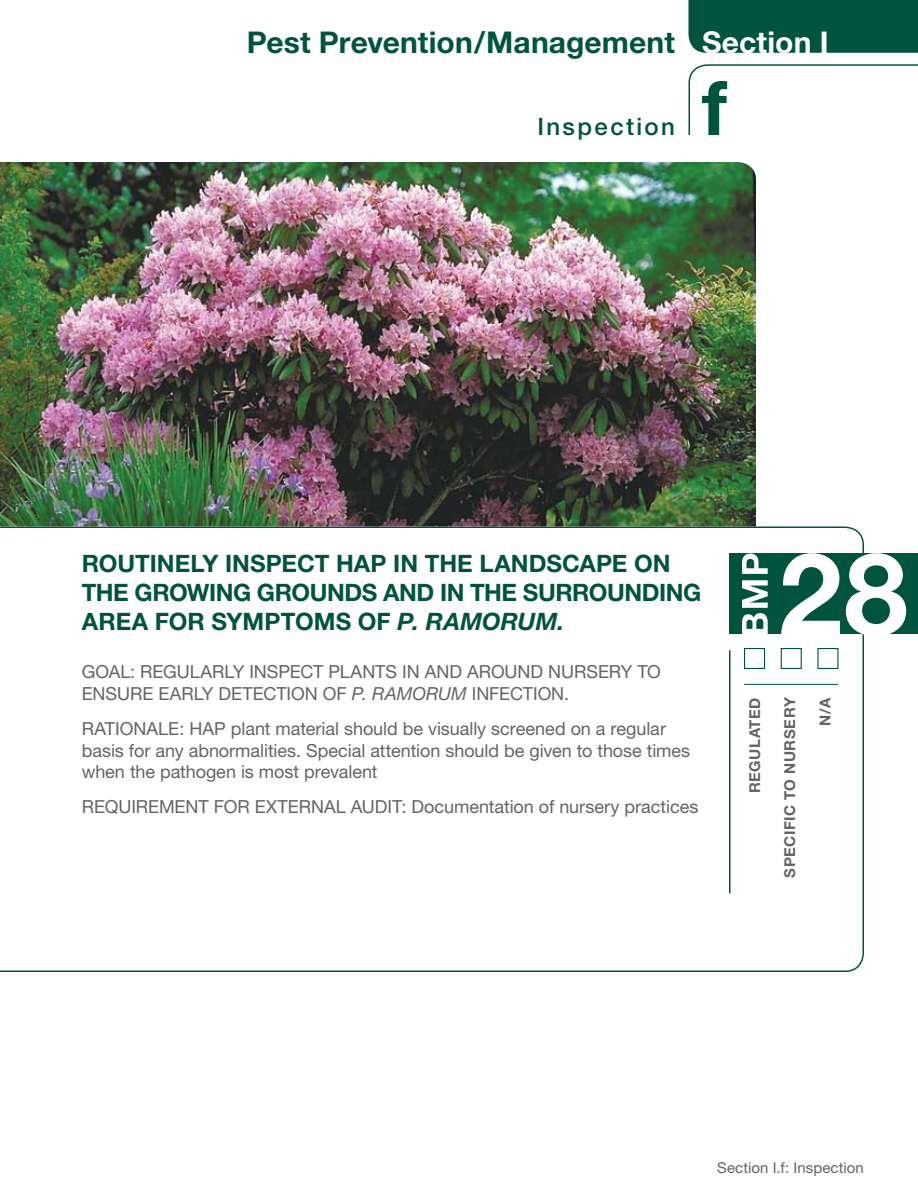
<style>
.page{position:relative;width:918px;height:1188px;background:#fff}
.page>*{position:absolute;margin:0;border:0;box-sizing:border-box;transform-origin:0 0}
.t1{font:700 30px "Helvetica Neue";color:#00543d}
.t2{font:700 24px/28.8px "Helvetica Neue";letter-spacing:-.005em;color:#00543d}
.t3{font:italic 700 24px "Helvetica Neue";color:#00543d}
.t4{font:500 24px "Helvetica Neue";letter-spacing:.1em;color:#00543d}
.t5{font:18px/21.6px "Helvetica Neue";letter-spacing:-.005em;color:#636467}
.t6{font:18px "Helvetica Neue";letter-spacing:.02em;color:#636467}
.t7{font:700 15px "Helvetica Neue";letter-spacing:.035em;color:#636467}
.t8{font:15px "Helvetica Neue";letter-spacing:.005em;color:#636467}
.s1{color:#fff}
.s2{font-style:normal}
.s3{font-style:italic}
</style>
<div class="page">
<svg style="left:0;top:526px;width:864px;height:446px"></svg>
<div style="left:729px;top:554px;width:189px;height:80px;background:#00543d"></div>
<hr style="left:729px;top:650px;width:1px;height:243px;background:#00543d">
<div style="left:744px;top:648px;width:21px;height:21px;border:1px solid #00543d"></div>
<hr style="left:744px;top:684px;width:94px;height:1px;background:#00543d">
<div style="left:781px;top:648px;width:21px;height:21px;border:1px solid #00543d"></div>
<div style="left:817px;top:648px;width:21px;height:21px;border:1px solid #00543d"></div>
<svg style="left:742px;top:553px;width:26px;height:81px"></svg>
<div style="left:688px;top:0;width:230px;height:53px;background:#00543d"></div>
<svg style="left:781px;top:553px;width:125px;height:83px"></svg>
<img style="left:0;top:162px;width:756px;height:364px">
<svg style="left:688px;top:64px;width:230px;height:71px"></svg>
<h1 class="t1" style="left:247px;top:24px;width:583px">PEST PREVENTION/MANAGEMENT <span class="s1">SECTION I</span></h1>
<h2 class="t4" style="left:538px;top:112px;width:139px">Inspection</h2>
<h2 class="t2" style="left:82px;top:549px;width:621px">ROUTIN ELY INSPECT HAP IN THE LANDSCAPE ON<br>THE GROWING GROUN DS AND IN THE SURROUN DING<br>AREA FOR SYMP</h2>
<h2 class="t3" style="left:281px;top:606px;width:285px"><span class="s2">TOMS OF</span> P. RAMORUM.</h2>
<p class="t5" style="left:82px;top:661px;width:179px">GOAL: Regu larly insp</p>
<p class="t5" style="left:290px;top:661px;width:74px">ect plants</p>
<p class="t5" style="left:402px;top:661px;width:36px">in and</p>
<p class="t5" style="left:467px;top:661px;width:14px">around</p>
<p class="t5" style="left:548px;top:661px;width:13px">nurs</p>
<p class="t5" style="left:598px;top:661px;width:52px">ery to</p>
<p class="t5" style="left:82px;top:683px;width:24px">ensur</p>
<p class="t6" style="left:142px;top:683px;width:133px">e ear ly detection</p>
<p class="t5" style="left:323px;top:683px;width:199px">of <span class="s3">P. RAMORUM</span> inf ection</p>
<p class="t5" style="left:564px;top:683px;width:7px">.</p>
<p class="t5" style="left:82px;top:718px;width:25px">Rationa</p>
<p class="t5" style="left:82px;top:718px;width:610px;text-indent:76px">le: HAP plant material should be visually screened on a regular basis for any abnormalities. Special attention should be given to those times when the pathogen is most prevalent</p>
<p class="t5" style="left:82px;top:796px;width:145px">Requirement for</p>
<p class="t5" style="left:255px;top:796px;width:12px">Ext</p>
<p class="t5" style="left:288px;top:796px;width:24px">erna</p>
<p class="t5" style="left:336px;top:796px;width:37px">l Audit</p>
<p class="t5" style="left:401px;top:796px;width:298px">: Documentation of nursery practices</p>
<p class="t7" style="left:746px;top:793px;width:96px;rotate:-90deg">REGULATED</p>
<p class="t7" style="left:780px;top:878px;width:182px;rotate:-90deg">SPECIFIC TO NURSERY</p>
<p class="t7" style="left:816px;top:726px;width:30px;rotate:-90deg">N/A</p>
<p class="t8" style="left:717px;top:1159px;width:148px">Section I.f: Inspection</p>
</div>
